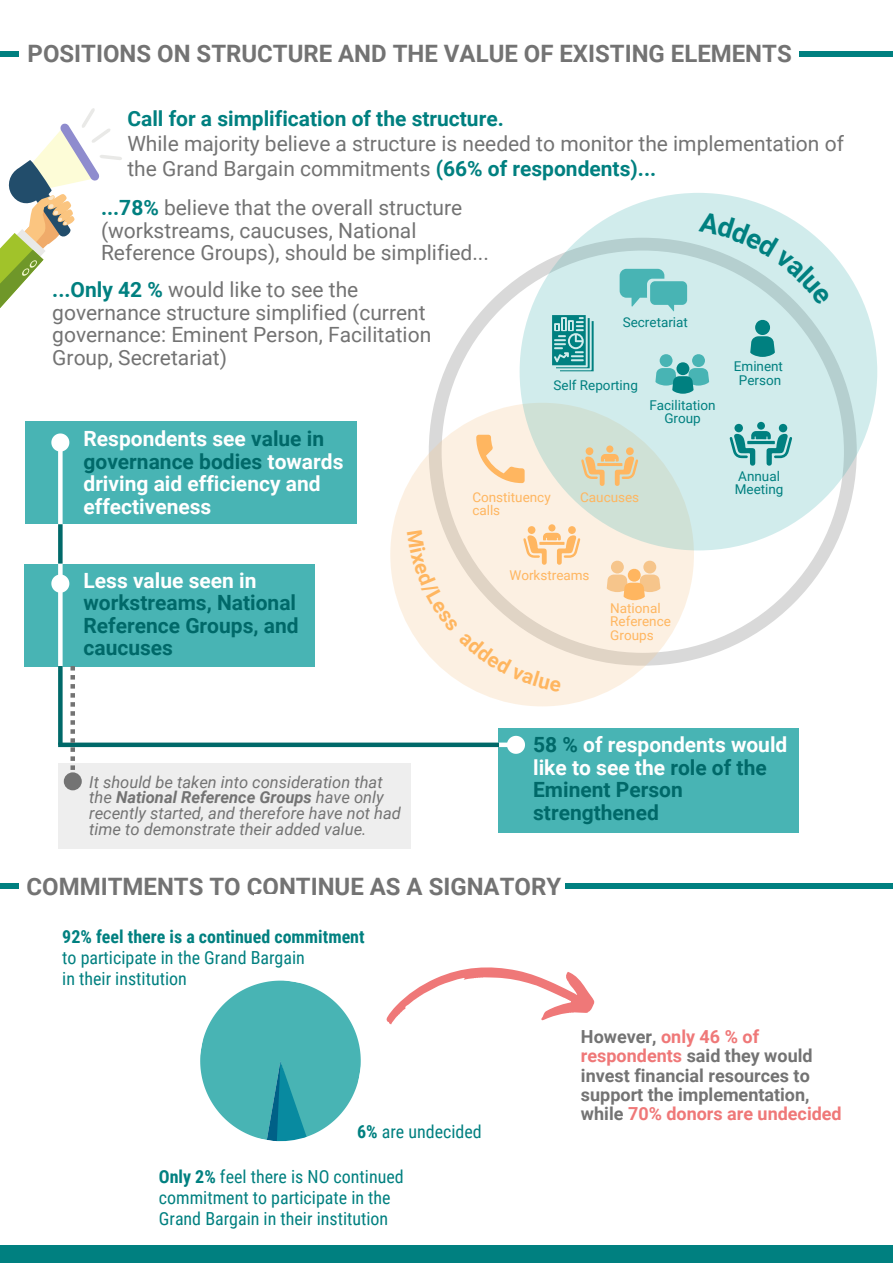
<style>
.page{position:relative;width:893px;height:1264px;background:#fff}
.page>*{position:absolute;margin:0;border:0;box-sizing:border-box;transform-origin:0 0}
.t1{font:700 24px "Roboto";color:#737373}
.t2{font:21px/22.5px "Roboto";color:#737373}
.t3{font:700 21px/22.5px "Roboto";color:#006969;text-align:justify}
.t4{font:700 21px/22.5px "Roboto";color:#fff}
.t5{font:700 21px "Roboto";color:#008080}
.t6{font:18px/21.3px "Roboto Condensed";color:#008080}
.t7{font:700 18px/19px "Roboto";color:#737373}
.t8{font:700 18px "Roboto Condensed";color:#008080}
.t9{font:italic 16.5px/15.8px "Roboto";color:#737373}
.t10{font:13.5px/13.5px "Roboto";color:#008080;text-align:center}
.t11{font:13.5px/13.5px "Roboto";color:#ffb660}
.s1{font-weight:700;color:#008080}
.s2{color:#006969}
.s3{font-weight:700}
.s4{color:#fff}
.s5{color:#ef7878}
</style>
<div class="page">
<div style="left:799px;top:51px;width:93px;height:6px;background:#008080"></div>
<div style="left:0;top:51px;width:19px;height:6px;background:#008080"></div>
<svg style="left:0;top:108px;width:122px;height:200px"></svg>
<svg style="left:429px;top:252px;width:427px;height:413px"></svg>
<svg style="left:390px;top:403px;width:304px;height:303px;fill:#fcf0e2"></svg>
<svg style="left:519px;top:193px;width:358px;height:357px;fill:#d1ecec"></svg>
<svg style="left:729px;top:431px;width:63px;height:34px"></svg>
<div style="left:778px;top:424px;width:9px;height:8px;background:#008080;border-radius:50%"></div>
<div style="left:734px;top:424px;width:9px;height:8px;background:#008080;border-radius:50%"></div>
<div style="left:757px;top:422px;width:7px;height:7px;background:#008080;border-radius:50%"></div>
<svg style="left:750px;top:320px;width:24px;height:37px"></svg>
<svg style="left:655px;top:354px;width:54px;height:40px"></svg>
<svg style="left:552px;top:315px;width:41px;height:56px"></svg>
<svg style="left:606px;top:560px;width:54px;height:40px"></svg>
<div style="left:568px;top:526px;width:7px;height:8px;background:#ffb660;border-radius:50%"></div>
<div style="left:527px;top:526px;width:8px;height:8px;background:#ffb660;border-radius:50%"></div>
<div style="left:548px;top:524px;width:7px;height:7px;background:#ffb660;border-radius:50%"></div>
<svg style="left:476px;top:435px;width:48px;height:48px"></svg>
<svg style="left:581px;top:454px;width:57px;height:32px"></svg>
<div style="left:626px;top:447px;width:7px;height:8px;background:#ffb660;border-radius:50%"></div>
<div style="left:585px;top:447px;width:8px;height:8px;background:#ffb660;border-radius:50%"></div>
<div style="left:606px;top:445px;width:7px;height:7px;background:#ffb660;border-radius:50%"></div>
<div style="left:0;top:882px;width:19px;height:6px;background:#008080"></div>
<svg style="left:200px;top:980px;width:161px;height:162px"></svg>
<svg style="left:619px;top:269px;width:68px;height:42px"></svg>
<div style="left:0;top:1244px;width:892px;height:18px;background:#008080"></div>
<div style="left:566px;top:883px;width:326px;height:5px;background:#008080"></div>
<div style="left:25px;top:422px;width:331px;height:102px;background:#48b4b4"></div>
<div style="left:25px;top:564px;width:290px;height:102px;background:#48b4b4"></div>
<div style="left:498px;top:728px;width:300px;height:104px;background:#48b4b4"></div>
<div style="left:430px;top:742px;width:78px;height:5px;background:#fff"></div>
<svg style="left:504px;top:735px;width:21px;height:19px"></svg>
<svg style="left:410px;top:747px;width:25px;height:1px"></svg>
<div style="left:58px;top:742px;width:441px;height:5px;background:#006969"></div>
<svg style="left:386px;top:967px;width:209px;height:57px"></svg>
<div style="left:58px;top:450px;width:5px;height:78px;background:#fff"></div>
<svg style="left:51px;top:433px;width:19px;height:21px"></svg>
<div style="left:58px;top:561px;width:5px;height:14px;background:#fff"></div>
<svg style="left:51px;top:571px;width:19px;height:22px"></svg>
<div style="left:58px;top:584px;width:5px;height:99px;background:#fff"></div>
<div style="left:58px;top:666px;width:5px;height:78px;background:#006969"></div>
<div style="left:58px;top:524px;width:5px;height:39px;background:#006969"></div>
<div style="left:58px;top:763px;width:352px;height:85px;background:#eee"></div>
<svg style="left:70px;top:666px;width:5px;height:104px"></svg>
<div style="left:64px;top:772px;width:18px;height:18px;background:#737373;border-radius:50%"></div>
<svg style="left:407px;top:530px;width:173px;height:162px"></svg>
<svg style="left:698px;top:211px;width:132px;height:95px"></svg>
<p class="t1" style="left:28px;top:40px;width:765px">POSITIONS ON STRUCTURE AND THE VALUE OF EXISTING ELEMENTS</p>
<p class="t5" style="left:127px;top:107px;width:378px">Call for a simplification of the structure.</p>
<p class="t2" style="left:127px;top:131px;width:718px;line-height:24.8px">While majority believe a structure is needed to monitor the implementation of the Grand Bargain commitments <span class="s1">(66% of respondents)...</span></p>
<p class="t2" style="left:101px;top:197px;width:389px"><span class="s1">...78%</span> believe that the overall structure (workstreams, caucuses, National<br>Reference Groups), should be simplified...</p>
<p class="t2" style="left:52px;top:278px;width:380px"><span class="s1">...Only 42 %</span> would like to see the governance structure simplified (current governance: Eminent Person, Facilitation Group, Secretariat)</p>
<p class="t4" style="left:83px;top:427px;width:261px">Respondents see <span class="s2">value in governance bodies</span> towards driving aid efficiency and effectiveness</p>
<p class="t4" style="left:83px;top:569px;width:174px">Less value seen in</p>
<p class="t3" style="left:83px;top:592px;width:217px">workstreams, National Reference Groups, and caucuses</p>
<p class="t9" style="left:89px;top:774px;width:313px">It should be taken into consideration that the <span class="s3">National Reference Groups</span> have only recently started, and therefore have not had time to demonstrate their added value.</p>
<p class="t10" style="left:622px;top:316px;width:67px">Secretariat</p>
<p class="t10" style="left:553px;top:378px;width:86px">Self Reporting</p>
<p class="t10" style="left:649px;top:398px;width:68px">Facilitation<br>Group</p>
<p class="t11" style="left:472px;top:490px;width:80px">Constituency calls</p>
<p class="t11" style="left:580px;top:490px;width:61px">Caucuses</p>
<p class="t10" style="left:733px;top:360px;width:51px">Eminent<br>Person</p>
<p class="t10" style="left:734px;top:469px;width:50px;text-align:left">Annual<br>Meeting</p>
<p class="t11" style="left:509px;top:569px;width:82px">Workstreams</p>
<p class="t11" style="left:610px;top:601px;width:62px">National<br>Reference<br>Groups</p>
<p class="t3" style="left:533px;top:733px;width:256px;text-align:left">58 % <span class="s4">of respondents would like to see the</span> role of the<br>Eminent Person strengthened</p>
<p class="t1" style="left:27px;top:873px;width:536px">COMMITMENTS TO CONTINUE AS A SIGNATORY</p>
<p class="t8" style="left:62px;top:925px;width:304px">92% feel there is a continued commitment</p>
<p class="t6" style="left:62px;top:947px;width:244px">to participate in the Grand Bargain in their institution</p>
<p class="t6" style="left:357px;top:1121px;width:126px"><span class="s3">6%</span> are undecided</p>
<p class="t6" style="left:159px;top:1165px;width:246px"><span class="s3">Only 2%</span> feel there is NO continued commitment to participate in the<br>Grand Bargain in their institution</p>
<p class="t7" style="left:581px;top:1027px;width:262px">However, <span class="s5">only 46 % of respondents</span> said they would invest financial resources to support the implementation, while <span class="s5">70% donors are undecided</span></p>
</div>
